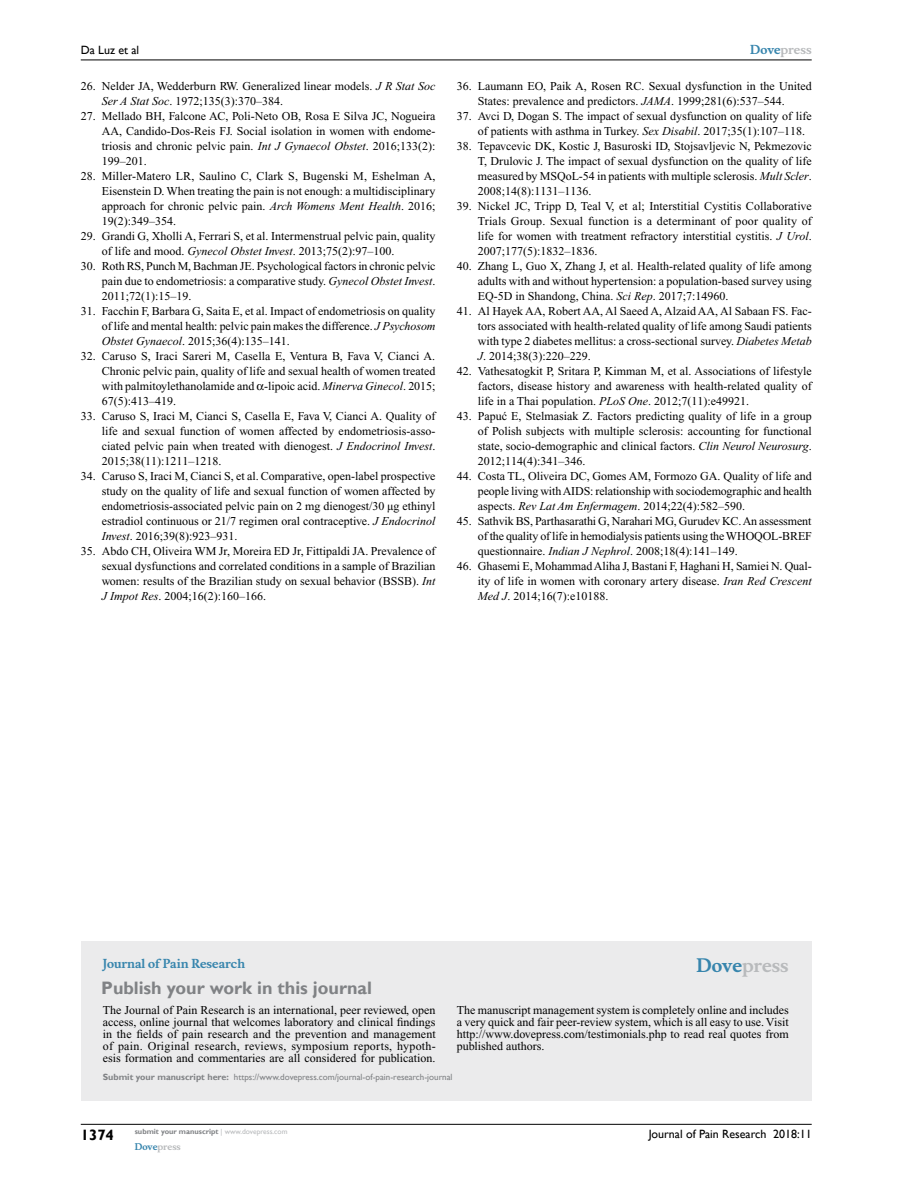
<style>
.page{position:relative;width:918px;height:1188px;background:#fff}
.page>*{position:absolute;margin:0;border:0;box-sizing:border-box;transform-origin:0 0}
.t1{font:700 18px "Gill Sans";color:#808285}
.t2{font:700 18px "Musee";color:#b8babc}
.t3{font:700 15px "Gill Sans";color:#000}
.t4{font:12px/15px "Times New Roman";color:#000;text-align:justify}
.t5{font:12px "Gill Sans";color:#000}
.t6{font:700 12px "Musee";color:#3785ad}
.t7{font:700 12px "Musee";color:#b8babc}
.t8{font:9px "Gill Sans";color:#808285}
.t9{font:700 9px "Musee";color:#b8babc}
.t10{font:700 7.5px "Gill Sans";color:#808285}
.s1{font-style:italic}
.s2{color:#3785ad}
.s3{font-style:inherit}
.s4{font-weight:700}
.s5{font-weight:400;color:#b8babc}
</style>
<div class="page">
<div style="left:81px;top:941px;width:731px;height:159px;background:#ebebec"></div>
<hr style="left:81px;top:1124px;width:731px;height:1px;background:#000">
<hr style="left:81px;top:60px;width:731px;height:1px;background:#000">
<p class="t5" style="left:81px;top:43px;width:60px">Da Luz et al</p>
<p class="t4" style="left:102px;top:79px;width:335px;text-indent:-21px">26. Nelder JA, Wedderburn RW. Generalized linear models. <span class="s1">J R Stat Soc<br>Ser A Stat Soc</span>. 1972;135(3):370–384.</p>
<p class="t4" style="left:102px;top:109px;width:335px;text-indent:-21px">27. Mellado BH, Falcone AC, Poli-Neto OB, Rosa E Silva JC, Nogueira AA, Candido-Dos-Reis FJ. Social isolation in women with endome&shy;triosis and chronic pelvic pain. <span class="s1">Int J Gynaecol Obstet</span>. 2016;133(2):<br>199–201.</p>
<p class="t4" style="left:102px;top:169px;width:335px;text-indent:-21px">28. Miller-Matero LR, Saulino C, Clark S, Bugenski M, Eshelman A, Eisenstein D. When treating the pain is not enough: a multidisciplinary approach for chronic pelvic pain. <span class="s1">Arch Womens Ment Health</span>. 2016; 19(2):349–354.</p>
<p class="t4" style="left:102px;top:229px;width:335px;text-indent:-21px">29. Grandi G, Xholli A, Ferrari S, et al. Intermenstrual pelvic pain, quality of life and mood. <span class="s1">Gynecol Obstet Invest</span>. 2013;75(2):97–100.</p>
<p class="t4" style="left:102px;top:259px;width:335px;text-indent:-21px">30. Roth RS, Punch M, Bachman JE. Psychological factors in chronic pelvic pain due to endometriosis: a comparative study. <span class="s1">Gynecol Obstet Invest</span>.<br>2011;72(1):15–19.</p>
<p class="t4" style="left:102px;top:304px;width:335px;text-indent:-21px">31. Facchin F, Barbara G, Saita E, et al. Impact of endometriosis on quality of life and mental health: pelvic pain makes the difference. <span class="s1">J Psychosom Obstet Gynaecol</span>. 2015;36(4):135–141.</p>
<p class="t4" style="left:102px;top:349px;width:335px;text-indent:-21px">32. Caruso S, Iraci Sareri M, Casella E, Ventura B, Fava V, Cianci A.<br>Chronic pelvic pain, quality of life and sexual health of women treated with palmitoylethanolamide and -lipoic acid. <span class="s1">Minerva Ginecol</span>. 2015; 67(5):413–419.</p>
<p class="t4" style="left:102px;top:409px;width:335px;text-indent:-21px">33. Caruso S, Iraci M, Cianci S, Casella E, Fava V, Cianci A. Quality of life and sexual function of women affected by endometriosis-asso&shy;ciated pelvic pain when treated with dienogest. <span class="s1">J Endocrinol Invest</span>.<br>2015;38(11):1211–1218.</p>
<p class="t4" style="left:102px;top:469px;width:335px;text-indent:-21px">34. Caruso S, Iraci M, Cianci S, et al. Comparative, open-label prospective study on the quality of life and sexual function of women affected by endometriosis-associated pelvic pain on 2 mg dienogest/30 µg ethinyl estradiol continuous or 21/7 regimen oral contraceptive. <span class="s1">J Endocrinol Invest</span>. 2016;39(8):923–931.</p>
<p class="t4" style="left:102px;top:544px;width:335px;text-indent:-21px">35. Abdo CH, Oliveira WM Jr, Moreira ED Jr, Fittipaldi JA. Prevalence of sexual dysfunctions and correlated conditions in a sample of Brazilian women: results of the Brazilian study on sexual behavior (BSSB). <span class="s1">Int J Impot Res</span>. 2004;16(2):160–166.</p>
<p class="t7" style="left:750px;top:43px;width:63px"><span class="s2">Dove</span>press</p>
<p class="t4" style="left:457px;top:79px;width:356px;text-align:center">36. Laumann EO, Paik A, Rosen RC. Sexual dysfunction in the United<br>States: prevalence and predictors. <span class="s1">JAMA</span>. 1999;281(6):537–544.</p>
<p class="t4" style="left:478px;top:109px;width:335px;text-indent:-21px">37. Avci D, Dogan S. The impact of sexual dysfunction on quality of life of patients with asthma in Turkey. <span class="s1">Sex Disabil</span>. 2017;35(1):107–118.</p>
<p class="t4" style="left:478px;top:139px;width:336px;text-indent:-21px">38. Tepavcevic DK, Kostic J, Basuroski ID, Stojsavljevic N, Pekmezovic T, Drulovic J. The impact of sexual dysfunction on the quality of life measured by MSQoL-54 in patients with multiple sclerosis. <span class="s1">Mult Scler</span>.<br>2008;14(8):1131–1136.</p>
<p class="t4" style="left:478px;top:199px;width:336px;text-indent:-21px">39. Nickel JC, Tripp D, Teal V, et al; Interstitial Cystitis Collaborative Trials Group. Sexual function is a determinant of poor quality of life for women with treatment refractory interstitial cystitis. <span class="s1">J Urol</span>.<br>2007;177(5):1832–1836.</p>
<p class="t4" style="left:478px;top:259px;width:335px;text-indent:-21px">40. Zhang L, Guo X, Zhang J, et al. Health-related quality of life among adults with and without hypertension: a population-based survey using EQ-5D in Shandong, China. <span class="s1">Sci Rep</span>. 2017;7:14960.</p>
<p class="t4" style="left:478px;top:304px;width:335px;text-indent:-21px">41. Al Hayek AA, Robert AA, Al Saeed A, Alzaid AA, Al Sabaan FS. Fac&shy;tors associated with health-related quality of life among Saudi patients with type 2 diabetes mellitus: a cross-sectional survey. <span class="s1">Diabetes Metab J</span>. 2014;38(3):220–229.</p>
<p class="t4" style="left:478px;top:364px;width:335px;text-indent:-21px">42. Vathesatogkit P, Sritara P, Kimman M, et al. Associations of lifestyle factors, disease history and awareness with health-related quality of life in a Thai population. <span class="s1">PLoS One</span>. 2012;7(11):e49921.</p>
<p class="t4" style="left:478px;top:409px;width:335px;text-indent:-21px">43. Papu<span class="s3">ć</span> E, Stelmasiak Z. Factors predicting quality of life in a group of Polish subjects with multiple sclerosis: accounting for functional state, socio-demographic and clinical factors. <span class="s1">Clin Neurol Neurosurg</span>.<br>2012;114(4):341–346.</p>
<p class="t4" style="left:478px;top:469px;width:335px;text-indent:-21px">44. Costa TL, Oliveira DC, Gomes AM, Formozo GA. Quality of life and people living with AIDS: relationship with sociodemographic and health aspects. <span class="s1">Rev Lat Am Enfermagem</span>. 2014;22(4):582–590.</p>
<p class="t4" style="left:478px;top:514px;width:335px;text-indent:-21px">45. Sathvik BS, Parthasarathi G, Narahari MG, Gurudev KC. An assessment of the quality of life in hemodialysis patients using the WHOQOL-BREF questionnaire. <span class="s1">Indian J Nephrol</span>. 2008;18(4):141–149.</p>
<p class="t4" style="left:478px;top:559px;width:335px;text-indent:-21px">46. Ghasemi E, Mohammad Aliha J, Bastani F, Haghani H, Samiei N. Qual&shy;ity of life in women with coronary artery disease. <span class="s1">Iran Red Crescent Med J</span>. 2014;16(7):e10188.</p>
<p class="t6" style="left:103px;top:956px;width:144px">Journal of Pain Research</p>
<h1 class="t1" style="left:101px;top:977px;width:272px">Publish your work in this journal</h1>
<h1 class="t2" style="left:697px;top:955px;width:94px"><span class="s2">Dove</span>press</h1>
<p class="t4" style="left:103px;top:1004px;width:335px;line-height:12px">The Journal of Pain Research is an international, peer reviewed, open access, online journal that welcomes laboratory and clinical findings in the fields of pain research and the prevention and management of pain. Original research, reviews, symposium reports, hypoth&shy;esis formation and commentaries are all considered for publication.</p>
<p class="t4" style="left:457px;top:1004px;width:334px;line-height:12px">The manuscript management system is completely online and includes a very quick and fair peer-review system, which is all easy to use. Visit http://www.dovepress.com/testimonials.php to read real quotes from published authors.</p>
<p class="t8" style="left:103px;top:1072px;width:351px"><span class="s4">Submit your manuscript here:</span> https://www.dovepress.com/journal-of-pain-research-journal</p>
<p class="t3" style="left:81px;top:1126px;width:35px">1374</p>
<p class="t10" style="left:135px;top:1127px;width:154px">submit your manuscript <span class="s5">| www.dovepress.com</span></p>
<p class="t9" style="left:135px;top:1141px;width:48px"><span class="s2">Dove</span>press</p>
<p class="t5" style="left:649px;top:1127px;width:164px">Journal of Pain Research 2018:11</p>
</div>
